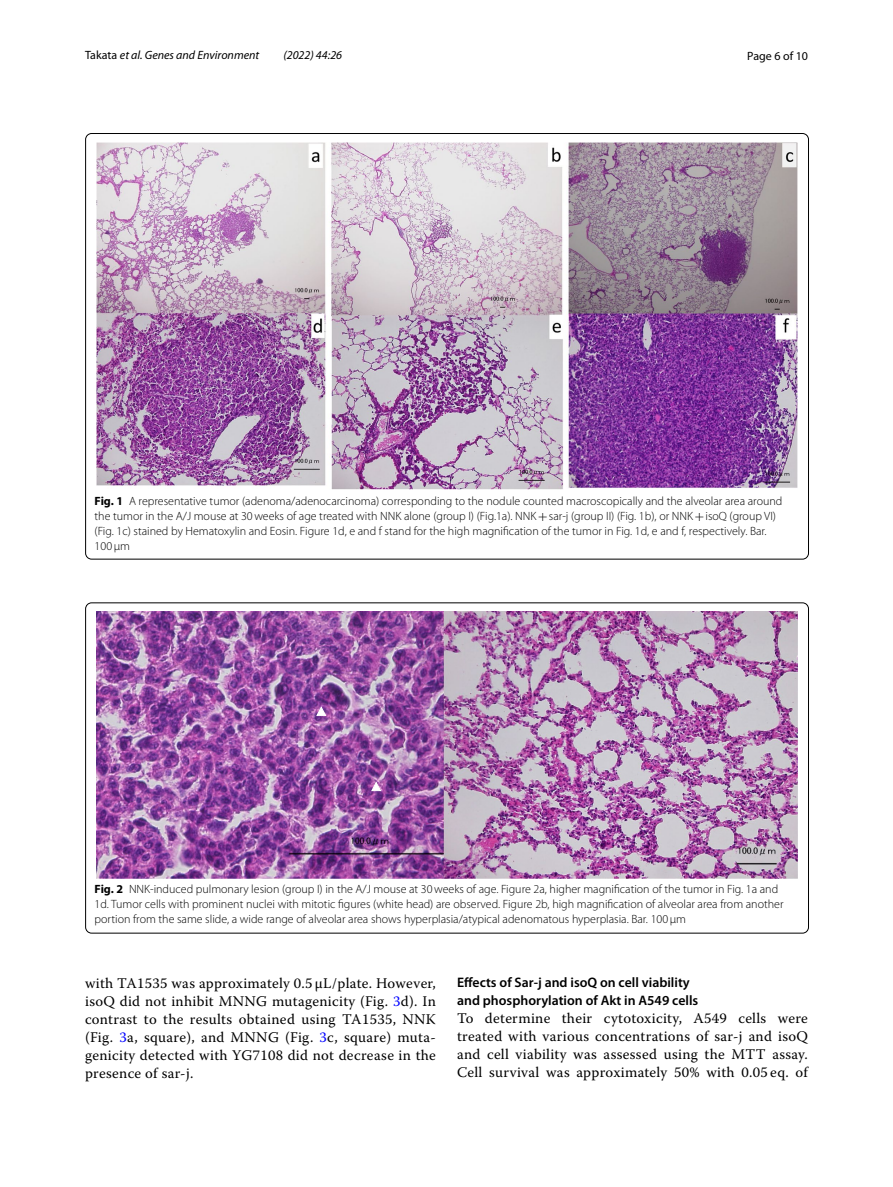
<style>
.page{position:relative;width:893px;height:1187px;background:#fff}
.page>*{position:absolute;margin:0;border:0;box-sizing:border-box;transform-origin:0 0}
.t1{font:14.7px/18px "Warnock Pro";letter-spacing:.02em;color:#000;text-align:justify}
.t2{font:600 13.8px/18px "Myriad Pro";color:#000}
.t3{font:300 12px/15px "Myriad Pro";color:#000}
.t4{font:italic 12px "Myriad Pro";color:#000}
.t5{font:12px "Myriad Pro";color:#000}
.s1{font-style:normal}
.s2{font-weight:700}
.s3{font-family:"MTSY";font-weight:400}
.s4{color:#00f}
</style>
<div class="page">
<img style="left:97px;top:142px;width:700px;height:347px">
<img style="left:97px;top:611px;width:700px;height:267px">
<svg style="left:316px;top:705px;width:11px;height:11px"></svg>
<svg style="left:371px;top:780px;width:11px;height:11px"></svg>
<p class="t4" style="left:85px;top:48px;width:176px"><span class="s1">Takata</span> et al. Genes and Environment</p>
<p class="t4" style="left:283px;top:48px;width:60px">(2022) 44:26</p>
<p class="t5" style="left:747px;top:48px;width:62px">Page 6 of 10</p>
<p class="t3" style="left:95px;top:493px;width:689px"><span class="s2">Fig. 1</span> A representative tumor (adenoma/adenocarcinoma) corresponding to the nodule counted macroscopically and the alveolar area around the tumor in the A/J mouse at 30weeks of age treated with NNK alone (group I) (Fig.1a). NNK<span class="s3">+</span>sar-j (group II) (Fig. 1b), or NNK<span class="s3">+</span>isoQ (group VI) (Fig. 1c) stained by Hematoxylin and Eosin. Figure 1d, e and f stand for the high magnification of the tumor in Fig. 1d, e and f, respectively. Bar.<br>100μm</p>
<p class="t3" style="left:95px;top:882px;width:690px"><span class="s2">Fig. 2</span> NNK-induced pulmonary lesion (group I) in the A/J mouse at 30weeks of age. Figure 2a, higher magnification of the tumor in Fig. 1a and<br>1d. Tumor cells with prominent nuclei with mitotic figures (white head) are observed. Figure 2b, high magnification of alveolar area from another portion from the same slide, a wide range of alveolar area shows hyperplasia/atypical adenomatous hyperplasia. Bar. 100μm</p>
<p class="t1" style="left:85px;top:973px;width:352px">with TA1535 was approximately 0.5 μL/plate. However, isoQ did not inhibit MNNG mutagenicity (Fig. <span class="s4">3</span>d). In contrast to the results obtained using TA1535, NNK (Fig. <span class="s4">3</span>a, square), and MNNG (Fig. <span class="s4">3</span>c, square) muta&shy;genicity detected with YG7108 did not decrease in the presence of sar-j.</p>
<p class="t2" style="left:457px;top:973px;width:243px">Effects of Sar‑j and isoQ on cell viability and phosphorylation of Akt in A549 cells</p>
<p class="t1" style="left:457px;top:1009px;width:352px">To determine their cytotoxicity, A549 cells were treated with various concentrations of sar-j and isoQ and cell viability was assessed using the MTT assay.<br>Cell survival was approximately 50% with 0.05 eq. of</p>
</div>
